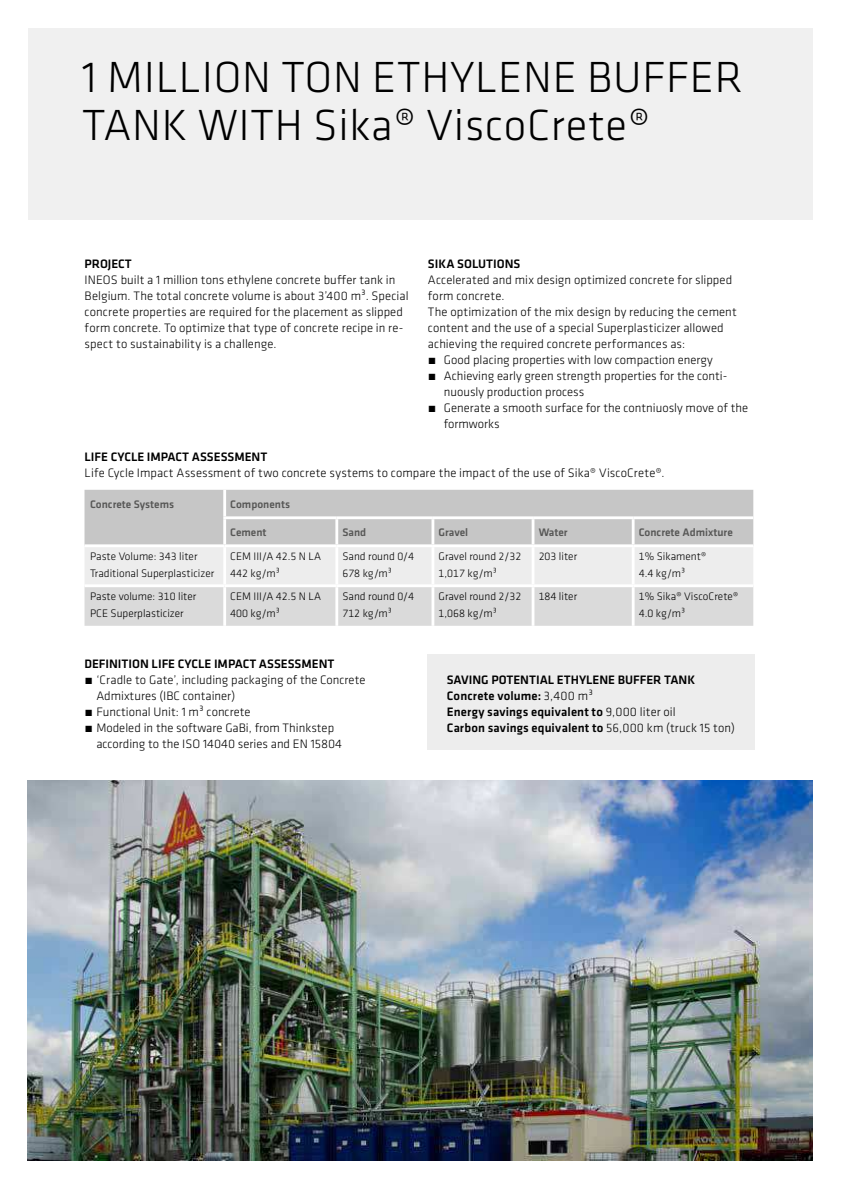
<style>
.page{position:relative;width:841px;height:1188px;background:#fff}
.page>*{position:absolute;margin:0;border:0;box-sizing:border-box;transform-origin:0 0}
.t1{font:300 45.15px/48px "Klavika";letter-spacing:.015em;color:#000}
.t2{font:300 12.75px/15.9px "Klavika";letter-spacing:.005em;color:#000}
.t3{font:500 12.75px/16px "Klavika";color:#000}
.t4{font:300 11.25px/17px "Klavika";color:#000}
.t5{font:500 11.25px "Klavika";color:#575756}
.s1{font-weight:300}
</style>
<div class="page">
<div style="left:28px;top:28px;width:784px;height:192px;background:#ededed"></div>
<img style="left:28px;top:780px;width:784px;height:380px">
<div style="left:427px;top:654px;width:327px;height:96px;background:#ededed"></div>
<svg style="left:84px;top:490px;width:668px;height:136px;background:#d7d7d7"></svg>
<hr style="left:223px;top:490px;width:3px;height:26px;background:#fff">
<hr style="left:223px;top:519px;width:3px;height:25px;background:#fff">
<hr style="left:335px;top:519px;width:3px;height:25px;background:#fff">
<hr style="left:431px;top:519px;width:3px;height:25px;background:#fff">
<hr style="left:531px;top:519px;width:3px;height:25px;background:#fff">
<hr style="left:631px;top:519px;width:3px;height:25px;background:#fff">
<hr style="left:84px;top:544px;width:140px;height:3px;background:#fff">
<hr style="left:224px;top:544px;width:112px;height:3px;background:#fff">
<hr style="left:223px;top:547px;width:3px;height:37px;background:#fff">
<hr style="left:336px;top:544px;width:96px;height:3px;background:#fff">
<hr style="left:335px;top:547px;width:3px;height:37px;background:#fff">
<hr style="left:432px;top:544px;width:100px;height:3px;background:#fff">
<hr style="left:431px;top:547px;width:3px;height:37px;background:#fff">
<hr style="left:532px;top:544px;width:100px;height:3px;background:#fff">
<hr style="left:531px;top:547px;width:3px;height:37px;background:#fff">
<hr style="left:632px;top:544px;width:120px;height:3px;background:#fff">
<hr style="left:631px;top:547px;width:3px;height:37px;background:#fff">
<hr style="left:84px;top:584px;width:140px;height:3px;background:#fff">
<hr style="left:224px;top:584px;width:112px;height:3px;background:#fff">
<hr style="left:223px;top:587px;width:3px;height:39px;background:#fff">
<hr style="left:336px;top:584px;width:96px;height:3px;background:#fff">
<hr style="left:335px;top:587px;width:3px;height:39px;background:#fff">
<hr style="left:432px;top:584px;width:100px;height:3px;background:#fff">
<hr style="left:431px;top:587px;width:3px;height:39px;background:#fff">
<hr style="left:532px;top:584px;width:100px;height:3px;background:#fff">
<hr style="left:531px;top:587px;width:3px;height:39px;background:#fff">
<hr style="left:632px;top:584px;width:120px;height:3px;background:#fff">
<hr style="left:631px;top:587px;width:3px;height:39px;background:#fff">
<hr style="left:223px;top:516px;width:113px;height:3px;background:#fff">
<hr style="left:336px;top:516px;width:96px;height:3px;background:#fff">
<hr style="left:432px;top:516px;width:100px;height:3px;background:#fff">
<hr style="left:532px;top:516px;width:100px;height:3px;background:#fff">
<hr style="left:632px;top:516px;width:120px;height:3px;background:#fff">
<h1 class="t1" style="left:82px;top:54px;width:661px">1 MILLION TON ETHYLENE BUFFER<br>TANK WITH Sika® ViscoCrete®</h1>
<p class="t3" style="left:85px;top:256px;width:49px">PROJECT</p>
<p class="t2" style="left:85px;top:272px;width:325px">INEOS built a 1 million tons ethylene concrete bufer tank in Belgium. The total concrete volume is about 3’400 m³. Special concrete properties are required for the placement as slipped form concrete. To optimize that type of concrete recipe in re&shy;spect to sustainability is a challenge.</p>
<p class="t3" style="left:427px;top:256px;width:94px">SIKA SOLUTIONS</p>
<p class="t2" style="left:427px;top:272px;width:306px">Accelerated and mix design optimized concrete for slipped</p>
<p class="t2" style="left:427px;top:288px;width:78px">form concrete.</p>
<p class="t2" style="left:427px;top:304px;width:310px">The optimization of the mix design by reducing the cement</p>
<p class="t2" style="left:427px;top:320px;width:297px">content and the use of a special Superplasticizer allowed</p>
<p class="t2" style="left:427px;top:336px;width:259px">achieving the required concrete performances as:</p>
<p class="t2" style="left:427px;top:352px;width:286px">́ Good placing properties with low compaction energy</p>
<p class="t2" style="left:427px;top:368px;width:301px">́ Achieving early green strength properties for the conti-</p>
<p class="t2" style="left:443px;top:384px;width:142px">nuously production process</p>
<p class="t2" style="left:427px;top:400px;width:321px">́ Generate a smooth surface for the contniuosly move of the</p>
<p class="t2" style="left:443px;top:416px;width:57px">formworks</p>
<p class="t3" style="left:84px;top:449px;width:184px">LIFE CYCLE IMPACT ASSESSMENT</p>
<p class="t2" style="left:84px;top:465px;width:581px">Life Cycle Impact Assessment of two concrete systems to compare the impact of the use of Sika® ViscoCrete®.</p>
<p class="t5" style="left:90px;top:499px;width:85px">Concrete Systems</p>
<p class="t5" style="left:230px;top:499px;width:61px">Components</p>
<p class="t5" style="left:230px;top:527px;width:38px">Cement</p>
<p class="t5" style="left:342px;top:527px;width:25px">Sand</p>
<p class="t5" style="left:438px;top:527px;width:31px">Gravel</p>
<p class="t5" style="left:538px;top:527px;width:31px">Water</p>
<p class="t5" style="left:638px;top:527px;width:95px">Concrete Admixture</p>
<p class="t4" style="left:90px;top:548px;width:126px">Paste Volume: 343 liter<br>Traditional Superplasticizer</p>
<p class="t4" style="left:230px;top:548px;width:92px">CEM III/A 42.5 N LA<br>442 kg/m³</p>
<p class="t4" style="left:342px;top:548px;width:73px">Sand round 0/4<br>678 kg/m³</p>
<p class="t4" style="left:438px;top:548px;width:84px">Gravel round 2/32<br>1,017 kg/m³</p>
<p class="t4" style="left:538px;top:548px;width:40px">203 liter</p>
<p class="t4" style="left:638px;top:548px;width:69px">1% Sikament®<br>4.4 kg/m³</p>
<p class="t4" style="left:90px;top:588px;width:108px">Paste volume: 310 liter<br>PCE Superplasticizer</p>
<p class="t4" style="left:230px;top:588px;width:92px">CEM III/A 42.5 N LA<br>400 kg/m³</p>
<p class="t4" style="left:342px;top:588px;width:73px">Sand round 0/4<br>712 kg/m³</p>
<p class="t4" style="left:438px;top:588px;width:84px">Gravel round 2/32<br>1,068 kg/m³</p>
<p class="t4" style="left:538px;top:588px;width:40px">184 liter</p>
<p class="t4" style="left:638px;top:588px;width:101px">1% Sika® ViscoCrete®<br>4.0 kg/m³</p>
<p class="t3" style="left:84px;top:656px;width:251px">DEFINITION LIFE CYCLE IMPACT ASSESSMENT</p>
<p class="t2" style="left:84px;top:672px;width:282px">́ ‘Cradle to Gate’, including packaging of the Concrete</p>
<p class="t2" style="left:96px;top:688px;width:140px">Admixtures (IBC container)</p>
<p class="t2" style="left:84px;top:704px;width:168px">́ Functional Unit: 1 m³ concrete</p>
<p class="t2" style="left:84px;top:720px;width:251px">́ Modeled in the software GaBi, from Thinkstep</p>
<p class="t2" style="left:96px;top:736px;width:247px">according to the ISO 14040 series and EN 15804</p>
<p class="t3" style="left:446px;top:672px;width:289px">SAVING POTENTIAL ETHYLENE BUFFER TANK Concrete volume: <span class="s1">3,400 m³<br></span>Energy savings equivalent to <span class="s1">9,000 liter oil<br></span>Carbon savings equivalent to <span class="s1">56,000 km (truck 15 ton)</span></p>
</div>
